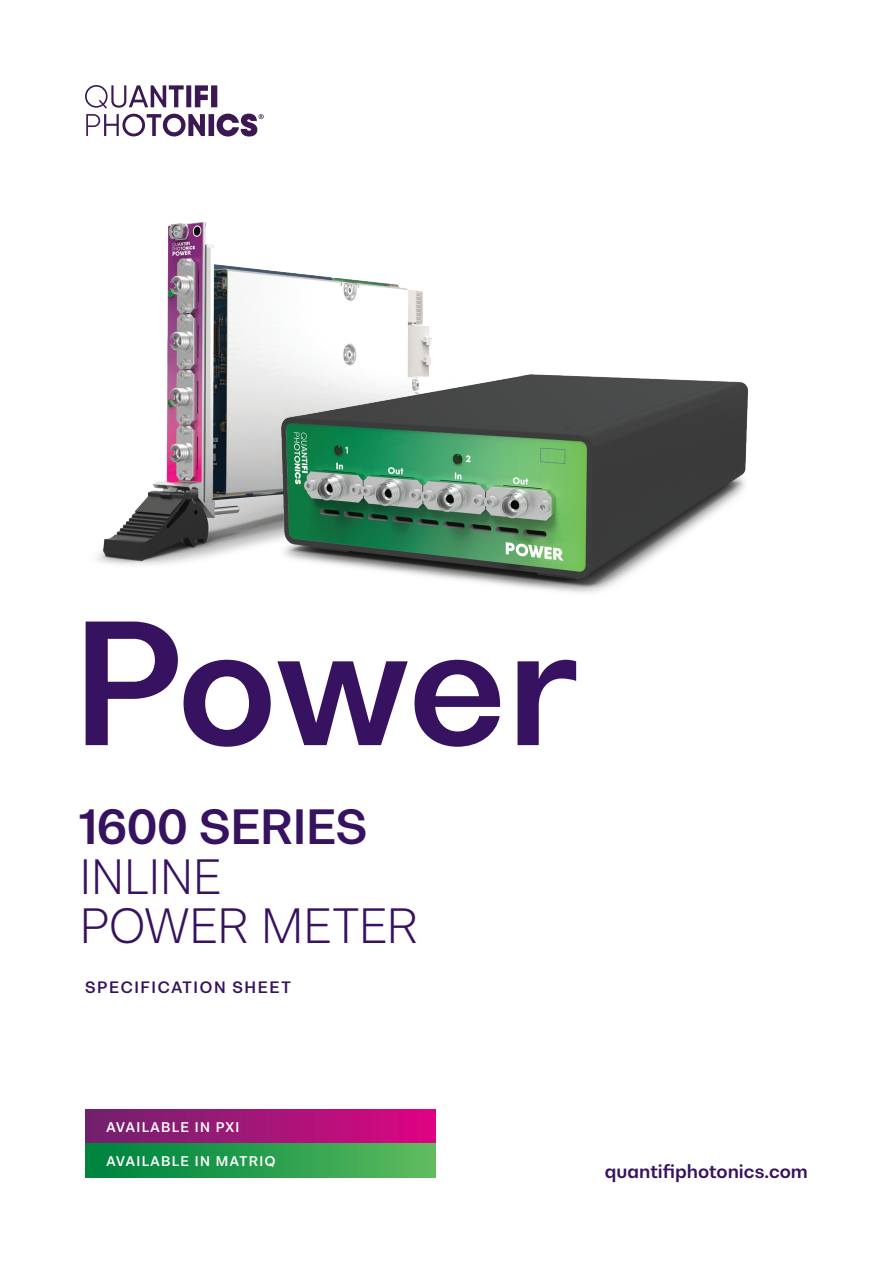
<style>
.page{position:relative;width:893px;height:1263px;background:#fff}
.page>*{position:absolute;margin:0;border:0;box-sizing:border-box;transform-origin:0 0}
.t1{font:700 160.5px "Bw Nista Geometric";letter-spacing:-.005em;color:#371260}
.t2{font:300 45px/49.5px "Bw Nista Geometric";letter-spacing:-.015em;color:#371260}
.t3{font:700 45px "Bw Nista Geometric";letter-spacing:-.01em;color:#371260}
.t4{font:700 18px "Bw Nista Geometric";color:#371260}
.t5{font:700 15px "Bw Nista Geometric";letter-spacing:.11em;color:#371260}
.t6{font:700 12.75px "Bw Nista Geometric";letter-spacing:.11em;color:#fff}
</style>
<div class="page">
<div style="left:85px;top:1110px;width:351px;height:34px;background:linear-gradient(to right,#6e246c,#dc0683)"></div>
<div style="left:85px;top:1144px;width:351px;height:34px;background:linear-gradient(to right,#00813d,#5dbb5f)"></div>
<svg style="left:85px;top:85px;width:179px;height:52px"></svg>
<img style="left:96px;top:222px;width:156px;height:343px">
<img style="left:252px;top:268px;width:496px;height:325px">
<h1 class="t1" style="left:72px;top:576px;width:507px">Power</h1>
<h2 class="t3" style="left:79px;top:797px;width:290px">1600 SERIES</h2>
<h2 class="t2" style="left:79px;top:851px;width:340px">INLINE<br>POWER METER</h2>
<p class="t5" style="left:85px;top:977px;width:207px">SPECIFICATION SHEET</p>
<p class="t6" style="left:106px;top:1118px;width:135px">AVAILABLE IN PXI</p>
<p class="t6" style="left:106px;top:1152px;width:170px">AVAILABLE IN MATRIQ</p>
<h3 class="t4" style="left:605px;top:1159px;width:205px">quantifiphotonics.com</h3>
</div>
